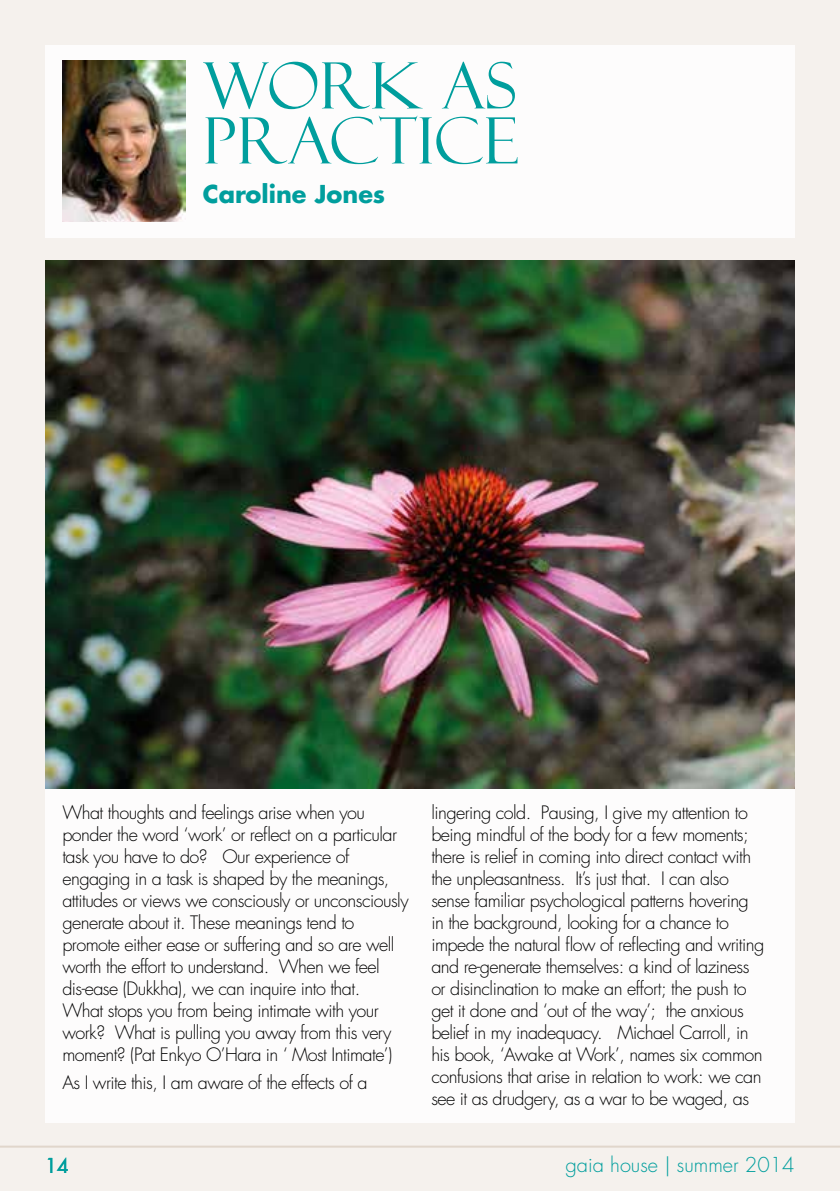
<style>
.page{position:relative;width:840px;height:1191px;background:#fff}
.page>*{position:absolute;margin:0;border:0;box-sizing:border-box;transform-origin:0 0}
.t1{font:64px/55px "Felix Titling";color:#009e9d}
.t2{font:700 24px "Futura";color:#009e9d}
.t3{font:300 20px "Futura";color:#009e9d}
.t4{font:20px "Futura";color:#009e9d}
.t5{font:300 18px/22px "Futura";letter-spacing:-.03em;color:#000}
</style>
<div class="page">
<div style="left:0;top:0;width:839px;height:1191px;background:#f5f1ed"></div>
<div style="left:45px;top:261px;width:749px;height:862px;background:#fdfcfc"></div>
<div style="left:45px;top:45px;width:749px;height:193px;background:#fdfcfc"></div>
<img style="left:62px;top:60px;width:124px;height:162px">
<img style="left:45px;top:261px;width:749px;height:527px">
<hr style="left:0;top:1145px;width:839px;height:2px;background:#eae3db">
<h1 class="t1" style="left:203px;top:59px;width:316px">WORK AS<br>PRACTICE</h1>
<h2 class="t2" style="left:203px;top:178px;width:184px">Caroline Jones</h2>
<p class="t5" style="left:62px;top:802px;width:347px">What thoughts and feelings arise when you ponder the word ‘work’ or reflect on a particular task you have to do? Our experience of engaging in a task is shaped by the meanings, attitudes or views we consciously or unconsciously generate about it. These meanings tend to promote either ease or suffering and so are well worth the effort to understand. When we feel dis-ease (Dukkha), we can inquire into that.<br>What stops you from being intimate with your work? What is pulling you away from this very moment? (Pat Enkyo O’Hara in ‘ Most Intimate’)</p>
<p class="t5" style="left:62px;top:1071px;width:306px">As I write this, I am aware of the effects of a</p>
<p class="t5" style="left:431px;top:802px;width:334px">lingering cold. Pausing, I give my attention to being mindful of the body for a few moments; there is relief in coming into direct contact with the unpleasantness. It’s just that. I can also sense familiar psychological patterns hovering in the background, looking for a chance to impede the natural flow of reflecting and writing and re-generate themselves: a kind of laziness or disinclination to make an effort; the push to get it done and ‘out of the way’; the anxious belief in my inadequacy. Michael Carroll, in his book, ‘Awake at Work’, names six common confusions that arise in relation to work: we can see it as drudgery, as a war to be waged, as</p>
<p class="t4" style="left:45px;top:1152px;width:25px">14</p>
<p class="t3" style="left:565px;top:1152px;width:230px">gaia house | summer 2014</p>
<p class="t3" style="left:516px;top:1152px;width:143px">gaia house news</p>
</div>
